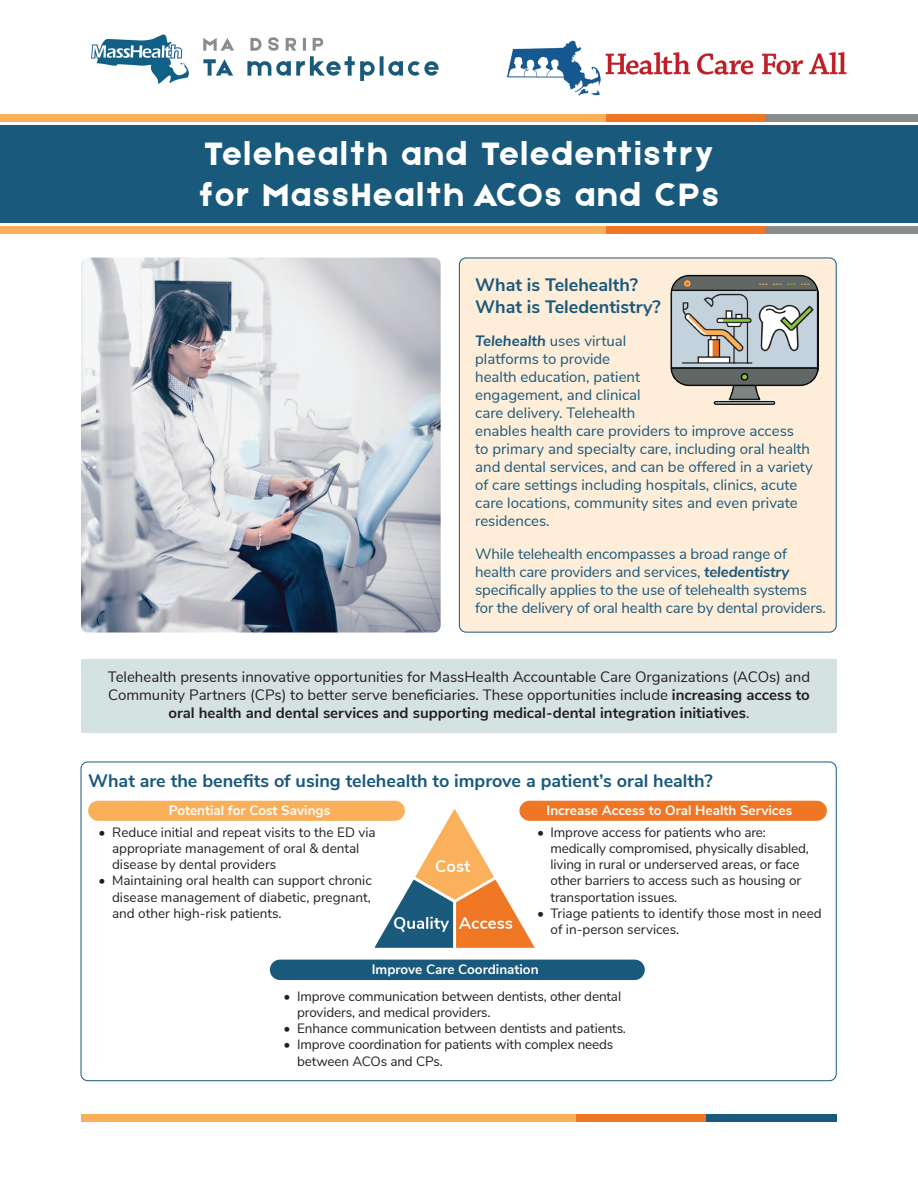
<style>
.page{position:relative;width:918px;height:1188px;background:#fff}
.page>*{position:absolute;margin:0;border:0;box-sizing:border-box;transform-origin:0 0}
.t1{font:34.5px/41.4px "Etna";letter-spacing:.075em;color:#fff}
.t2{font:700 18px/21.6px "Nunito Sans";color:#19597c}
.t3{font:15px/18px "Nunito Sans";color:#19597c}
.t4{font:15px/18px "Nunito Sans";color:#231f20;text-align:center}
.t5{font:13.5px/16.2px "Nunito Sans";letter-spacing:-.01em;color:#231f20}
.t6{font:700 13.5px "Nunito Sans";color:#fff}
.s1{font-weight:700;font-style:italic}
.s2{font-weight:700}
</style>
<div class="page">
<div style="left:81px;top:1114px;width:510px;height:8px;background:#faaf5a"></div>
<div style="left:576px;top:1114px;width:131px;height:8px;background:#ee7625"></div>
<div style="left:707px;top:1114px;width:130px;height:8px;background:#19597c"></div>
<div style="left:459px;top:258px;width:377px;height:374px;background:#feedd8;border-radius:7px"></div>
<div style="left:459px;top:258px;width:378px;height:375px;border:1px solid #19597c;border-radius:7px"></div>
<img style="left:91px;top:34px;width:348px;height:50px">
<img style="left:506px;top:40px;width:341px;height:56px">
<div style="left:81px;top:660px;width:756px;height:73px;background:#d5e2e2"></div>
<div style="left:0;top:125px;width:918px;height:98px;background:#19597c"></div>
<div style="left:0;top:226px;width:625px;height:8px;background:#faaf5a"></div>
<div style="left:606px;top:226px;width:160px;height:8px;background:#ee7625"></div>
<div style="left:766px;top:226px;width:152px;height:8px;background:#898c8d"></div>
<div style="left:0;top:114px;width:625px;height:8px;background:#faaf5a"></div>
<div style="left:606px;top:114px;width:160px;height:8px;background:#ee7625"></div>
<div style="left:766px;top:114px;width:152px;height:8px;background:#898c8d"></div>
<img style="left:81px;top:258px;width:360px;height:375px">
<img style="left:670px;top:274px;width:148px;height:131px">
<img style="left:375px;top:801px;width:160px;height:147px">
<div style="left:519px;top:801px;width:308px;height:20px;background:#ee7625;border-radius:10px"></div>
<div style="left:270px;top:960px;width:375px;height:20px;background:#19597c;border-radius:10px"></div>
<div style="left:88px;top:801px;width:317px;height:20px;background:#faaf5a;border-radius:10px"></div>
<h1 class="t1" style="left:199px;top:131px;width:521px">Telehealth and Teledentistry for MassHealth ACOs and CPs</h1>
<h2 class="t2" style="left:475px;top:273px;width:187px">What is Telehealth?<br>What is Teledentistry?</h2>
<p class="t3" style="left:475px;top:331px;width:339px"><span class="s1">Telehealth</span> uses virtual<br>platforms to provide<br>health education, patient<br>engagement, and clinical<br>care delivery. Telehealth<br>enables health care providers to improve access<br>to primary and specialty care, including oral health and dental services, and can be offered in a variety of care settings including hospitals, clinics, acute care locations, community sites and even private residences.</p>
<p class="t3" style="left:475px;top:544px;width:352px">While telehealth encompasses a broad range of health care providers and services, <span class="s1">teledentistry </span>specifically applies to the use of telehealth systems for the delivery of oral health care by dental providers.</p>
<p class="t4" style="left:108px;top:667px;width:704px">Telehealth presents innovative opportunities for MassHealth Accountable Care Organizations (ACOs) and<br>Community Partners (CPs) to better serve beneficiaries. These opportunities include <span class="s2">increasing access to oral health and dental services and supporting medical-dental integration initiatives</span>.</p>
<h2 class="t2" style="left:88px;top:769px;width:626px">What are the benefits of using telehealth to improve a patient’s oral health?</h2>
<p class="t6" style="left:169px;top:801px;width:163px">Potential for Cost Savings</p>
<p class="t5" style="left:112px;top:823px;width:265px;text-indent:-13px">• Reduce initial and repeat visits to the ED via appropriate management of oral &amp; dental disease by dental providers</p>
<p class="t5" style="left:112px;top:872px;width:261px;text-align:justify;text-indent:-14px">• Maintaining oral health can support chronic disease management of diabetic, pregnant, and other high-risk patients.</p>
<p class="t6" style="left:547px;top:801px;width:247px">Increase Access to Oral Health Services</p>
<p class="t5" style="left:551px;top:823px;width:273px;text-indent:-13px">• Improve access for patients who are: medically compromised, physically disabled, living in rural or underserved areas, or face other barriers to access such as housing or transportation issues.<br>Triage patients to identify those most in need of in-person services.</p>
<p class="t5" style="left:537px;top:904px;width:9px">•</p>
<p class="t6" style="left:372px;top:960px;width:168px">Improve Care Coordination</p>
<p class="t5" style="left:297px;top:987px;width:325px;text-indent:-14px">• Improve communication between dentists, other dental providers, and medical providers.</p>
<p class="t5" style="left:284px;top:1020px;width:344px">• Enhance communication between dentists and patients.</p>
<p class="t5" style="left:297px;top:1036px;width:318px;text-indent:-14px">• Improve coordination for patients with complex needs between ACOs and CPs.</p>
</div>
